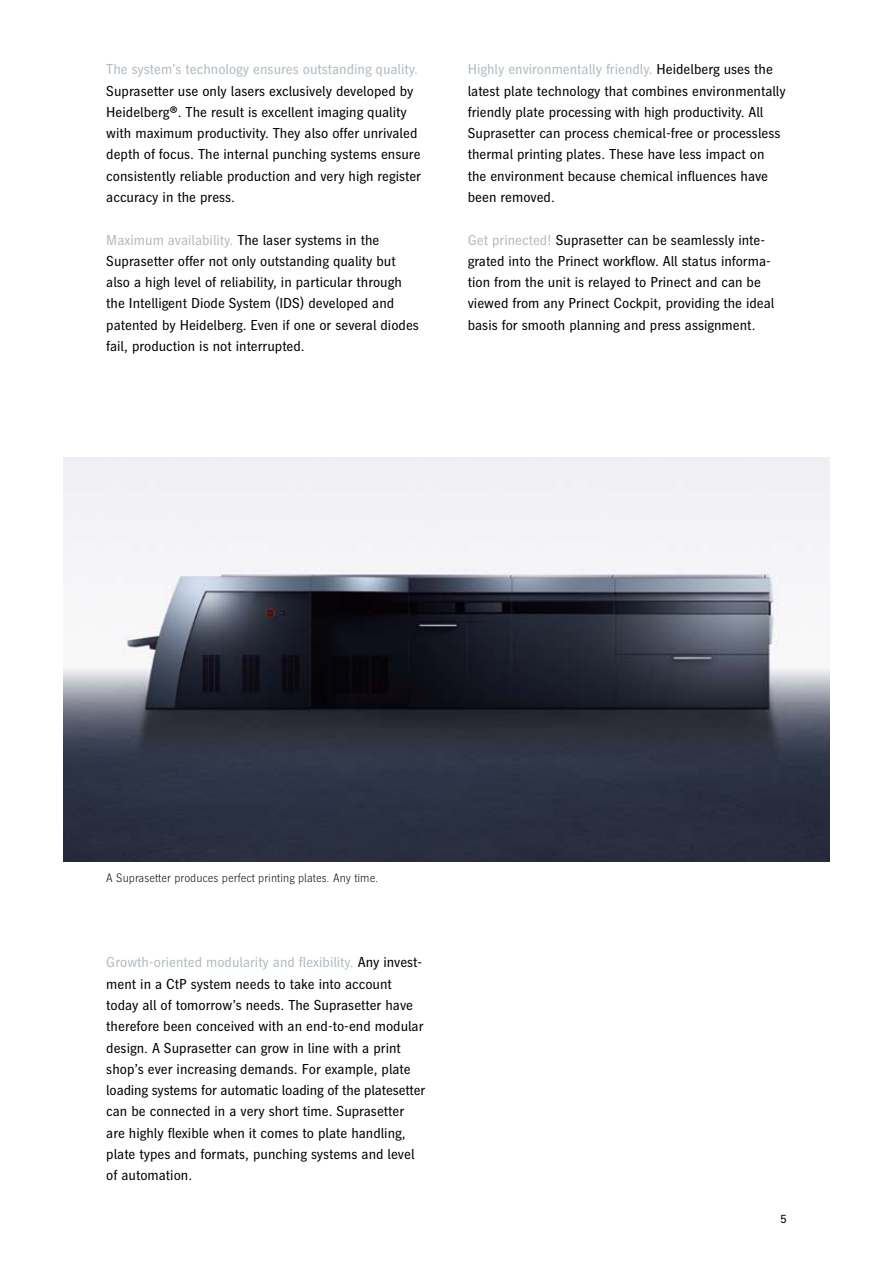
<style>
.page{position:relative;width:893px;height:1263px;background:#fff}
.page>*{position:absolute;margin:0;border:0;box-sizing:border-box;transform-origin:0 0}
.t1{font:14.25px/21.3px "Heidelberg Gothic Ml";color:#000}
.t2{font:14.25px "Heidelberg Gothic Ml";color:#b2bbc1}
.t3{font:300 12px "Heidelberg Gothic Ml";color:#000}
.t4{font:12px "Heidelberg Gothic Ml";color:#000}
.s1{color:#b2bbc1}
</style>
<div class="page">
<img style="left:64px;top:457px;width:765px;height:404px">
<p class="t2" style="left:106px;top:62px;width:313px">The system’s technology ensures outstanding quality.</p>
<p class="t1" style="left:106px;top:80px;width:316px">Suprasetter use only lasers exclusively developed by Heidelberg®. The result is excellent imaging quality with maximum productivity. They also offer unrivaled depth of focus. The internal punching systems ensure consistently reliable production and very high register accuracy in the press.</p>
<p class="t1" style="left:106px;top:229px;width:314px"><span class="s1">Maximum availability.</span> The laser systems in the Suprasetter offer not only outstanding quality but also a high level of reliability, in particular through the Intelligent Diode System (IDS) developed and patented by Heidelberg. Even if one or several diodes fail, production is not interrupted.</p>
<p class="t1" style="left:468px;top:59px;width:319px"><span class="s1">Highly environmentally friendly.</span> Heidelberg uses the latest plate technology that combines environmentally friendly plate processing with high productivity. All Suprasetter can process chemical-free or processless thermal printing plates. These have less impact on the environment because chemical influences have been removed.</p>
<p class="t1" style="left:468px;top:229px;width:308px"><span class="s1">Get prinected!</span> Suprasetter can be seamlessly inte&shy;grated into the Prinect workflow. All status informa&shy;tion from the unit is relayed to Prinect and can be viewed from any Prinect Cockpit, providing the ideal basis for smooth planning and press assignment.</p>
<p class="t3" style="left:106px;top:871px;width:274px">A Suprasetter produces perfect printing plates. Any time.</p>
<p class="t1" style="left:106px;top:952px;width:320px"><span class="s1">Growth-oriented modularity and flexibility.</span> Any invest&shy;ment in a CtP system needs to take into account today all of tomorrow’s needs. The Suprasetter have therefore been conceived with an end-to-end modular design. A Suprasetter can grow in line with a print shop’s ever increasing demands. For example, plate loading systems for automatic loading of the platesetter can be connected in a very short time. Suprasetter are highly flexible when it comes to plate handling, plate types and formats, punching systems and level of automation.</p>
<p class="t4" style="left:780px;top:1212px;width:8px">5</p>
</div>
